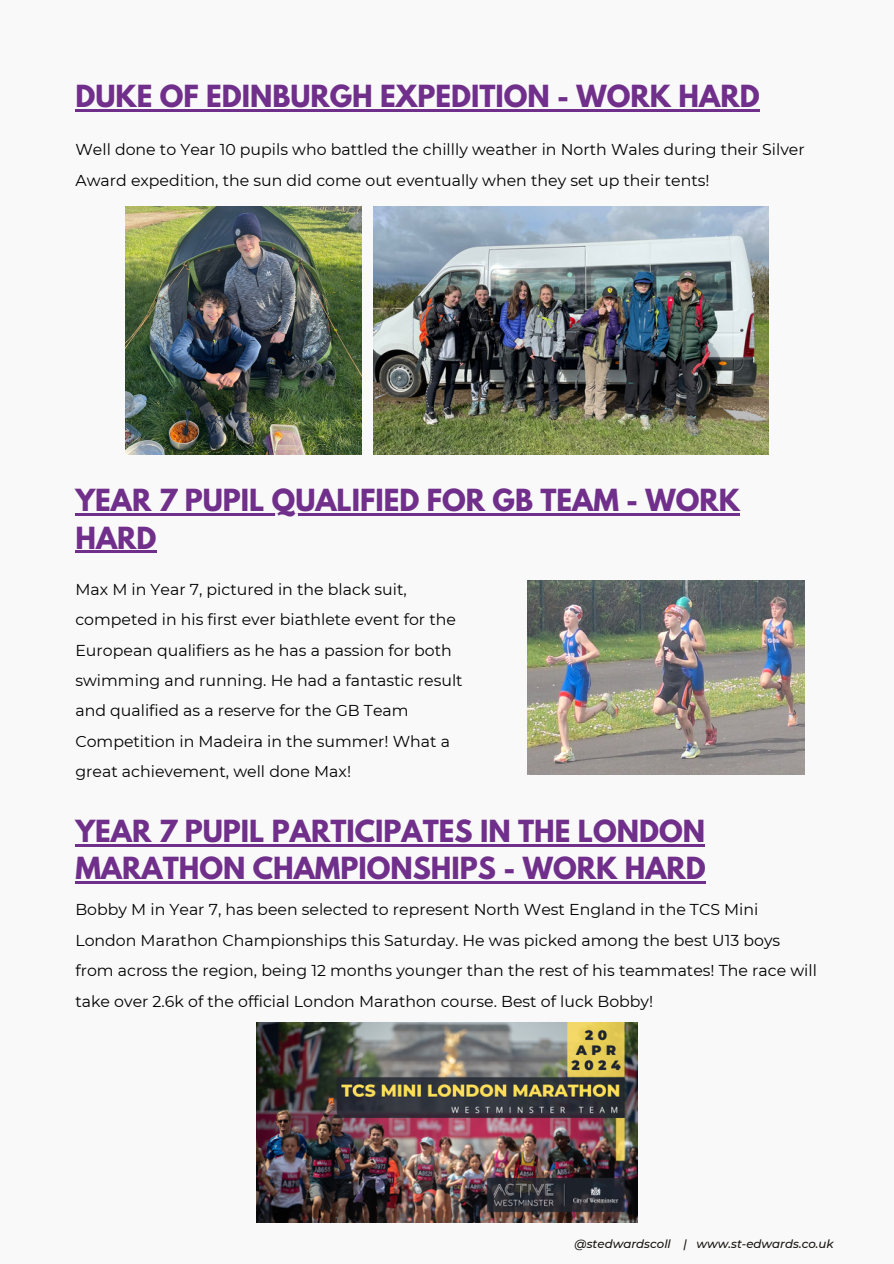
<style>
.page{position:relative;width:894px;height:1264px;background:#fff}
.page>*{position:absolute;margin:0;border:0;box-sizing:border-box;transform-origin:0 0}
.t1{font:700 27px/37.2px "League Spartan";color:#702f8a}
.t2{font:15.75px/30.3px "Montserrat";color:#000}
.t3{font:italic 500 11.7px "Montserrat";color:#171310}
</style>
<div class="page">
<div style="left:0;top:0;width:893px;height:1263px;background:#f9f9f9"></div>
<img style="left:527px;top:581px;width:277px;height:193px">
<img style="left:125px;top:206px;width:236px;height:248px">
<img style="left:373px;top:206px;width:395px;height:248px">
<img style="left:257px;top:1022px;width:380px;height:200px">
<hr style="left:75px;top:109px;width:684px;height:3px;background:#702f8a">
<hr style="left:75px;top:513px;width:665px;height:3px;background:#702f8a">
<hr style="left:75px;top:551px;width:81px;height:2px;background:#702f8a">
<hr style="left:75px;top:844px;width:630px;height:2px;background:#702f8a">
<hr style="left:75px;top:881px;width:630px;height:3px;background:#702f8a">
<h1 class="t1" style="left:75px;top:81px;width:685px">DUKE OF EDINBURGH EXPEDITION - WORK HARD</h1>
<p class="t2" style="left:75px;top:135px;width:730px">Well done to Year 10 pupils who battled the chillly weather in North Wales during their Silver<br>Award expedition, the sun did come out eventually when they set up their tents!</p>
<h1 class="t1" style="left:75px;top:485px;width:666px">YEAR 7 PUPIL QUALIFIED FOR GB TEAM - WORK<br>HARD</h1>
<p class="t2" style="left:75px;top:574px;width:388px">Max M in Year 7, pictured in the black suit, competed in his first ever biathlete event for the European qualifiers as he has a passion for both swimming and running. He had a fantastic result and qualified as a reserve for the GB Team Competition in Madeira in the summer! What a great achievement, well done Max!</p>
<h1 class="t1" style="left:75px;top:816px;width:631px">YEAR 7 PUPIL PARTICIPATES IN THE LONDON<br>MARATHON CHAMPIONSHIPS - WORK HARD</h1>
<p class="t2" style="left:75px;top:894px;width:742px">Bobby M in Year 7, has been selected to represent North West England in the TCS Mini London Marathon Championships this Saturday. He was picked among the best U13 boys from across the region, being 12 months younger than the rest of his teammates! The race will take over 2.6k of the official London Marathon course. Best of luck Bobby!</p>
<p class="t3" style="left:574px;top:1236px;width:260px">@stedwardscoll | www.st-edwards.co.uk</p>
</div>
